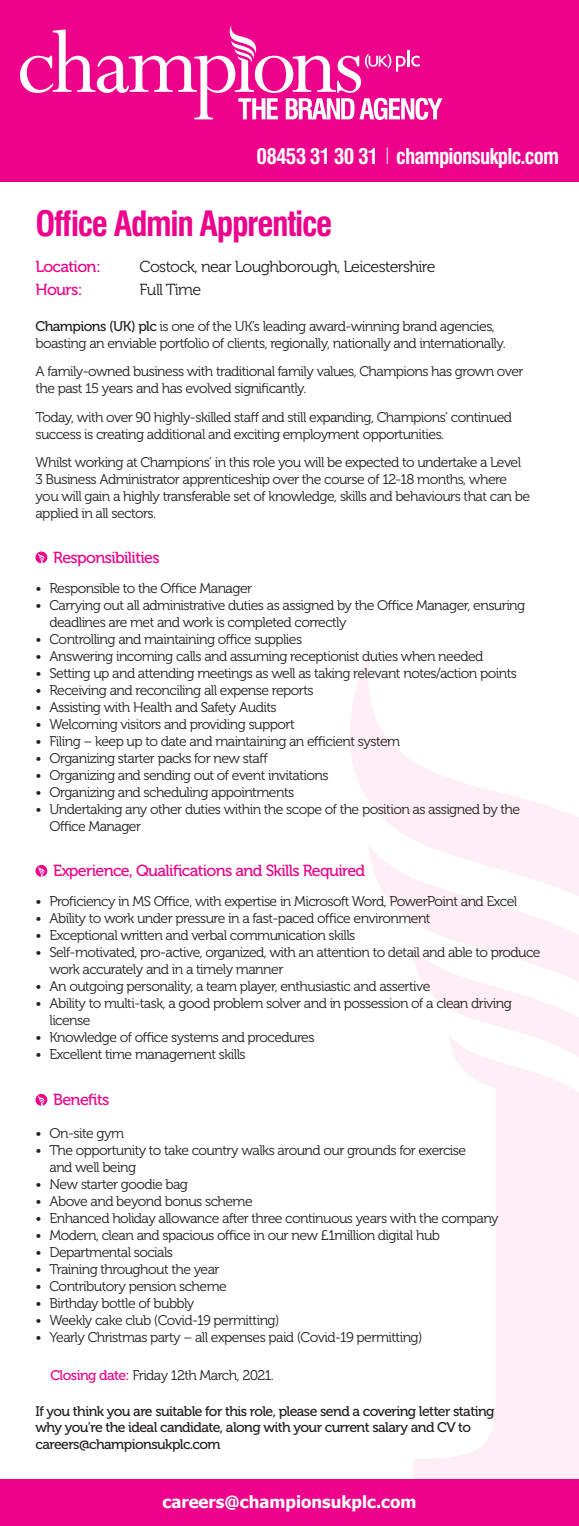
<style>
.page{position:relative;width:579px;height:1526px;background:#fff}
.page>*{position:absolute;margin:0;border:0;box-sizing:border-box;transform-origin:0 0}
.t1{font:700 condensed 34px "Swiss 721 BT";letter-spacing:-.04em;color:#ed028c}
.t2{font:700 condensed 21.2px "Swiss 721 BT";letter-spacing:-.04em;color:#fff}
.t3{font:700 16.8px "Tahoma";color:#fff}
.t4{font:16px "Museo 500";letter-spacing:-.04em;color:#ed028c}
.t5{font:16px "Museo 300";letter-spacing:-.04em;color:#231f20}
.t6{font:14px/17px "Museo 300";letter-spacing:-.04em;color:#231f20}
.t7{font:14px "Museo 500";letter-spacing:-.04em;color:#231f20}
.s1{font-family:"Museo 500"}
.s2{font-family:"Museo 500";color:#ed028c}
</style>
<div class="page">
<svg style="left:350px;top:652px;width:228px;height:194px"></svg>
<svg style="left:369px;top:846px;width:209px;height:100px;fill:#fdeff5"></svg>
<svg style="left:412px;top:946px;width:166px;height:89px"></svg>
<svg style="left:413px;top:1035px;width:165px;height:444px"></svg>
<div style="left:0;top:1479px;width:578px;height:47px;background:#ed028c"></div>
<svg style="left:35px;top:1094px;width:12px;height:12px"></svg>
<svg style="left:38px;top:1095px;width:6px;height:11px"></svg>
<svg style="left:35px;top:551px;width:12px;height:12px"></svg>
<svg style="left:35px;top:865px;width:12px;height:12px"></svg>
<svg style="left:38px;top:553px;width:6px;height:11px"></svg>
<svg style="left:38px;top:866px;width:6px;height:11px"></svg>
<div style="left:0;top:0;width:578px;height:181px;background:#ed028c"></div>
<svg style="left:20px;top:25px;width:422px;height:95px"></svg>
<p class="t2" style="left:256px;top:143px;width:303px">08453 31 30 31 <sup>|</sup> championsukplc.com</p>
<p class="t1" style="left:35px;top:203px;width:298px">Office Admin Apprentice</p>
<p class="t4" style="left:35px;top:258px;width:67px">Location:</p>
<p class="t4" style="left:35px;top:281px;width:48px">Hours:</p>
<p class="t5" style="left:139px;top:258px;width:297px">Costock, near Loughborough, Leicestershire</p>
<p class="t5" style="left:139px;top:281px;width:63px">Full Time</p>
<p class="t6" style="left:35px;top:318px;width:471px"><span class="s1">Champions (UK) plc</span> is one of the UK’s leading award-winning brand agencies, boasting an enviable portfolio of clients, regionally, nationally and internationally.</p>
<p class="t6" style="left:35px;top:363px;width:489px">A family-owned business with traditional family values, Champions has grown over the past 15 years and has evolved significantly.</p>
<p class="t6" style="left:35px;top:409px;width:477px">Today, with over 90 highly-skilled staff and still expanding, Champions’ continued success is creating additional and exciting employment opportunities.</p>
<p class="t6" style="left:35px;top:454px;width:495px">Whilst working at Champions’ in this role you will be expected to undertake a Level 3 Business Administrator apprenticeship over the course of 12-18 months, where you will gain a highly transferable set of knowledge, skills and behaviours that can be applied in all sectors.</p>
<p class="t4" style="left:53px;top:549px;width:108px">Responsibilities</p>
<p class="t6" style="left:35px;top:580px;width:218px">• Responsible to the Office Manager</p>
<p class="t6" style="left:49px;top:597px;width:477px;text-indent:-14px">• Carrying out all administrative duties as assigned by the Office Manager, ensuring deadlines are met and work is completed correctly</p>
<p class="t6" style="left:35px;top:631px;width:268px">• Controlling and maintaining office supplies</p>
<p class="t6" style="left:35px;top:648px;width:449px">• Answering incoming calls and assuming receptionist duties when needed</p>
<p class="t6" style="left:35px;top:665px;width:482px">• Setting up and attending meetings as well as taking relevant notes/action points</p>
<p class="t6" style="left:35px;top:682px;width:279px">• Receiving and reconciling all expense reports</p>
<p class="t6" style="left:35px;top:699px;width:242px">• Assisting with Health and Safety Audits</p>
<p class="t6" style="left:35px;top:716px;width:260px">• Welcoming visitors and providing support</p>
<p class="t6" style="left:35px;top:733px;width:366px">• Filing – keep up to date and maintaining an efficient system</p>
<p class="t6" style="left:35px;top:750px;width:234px">• Organizing starter packs for new staff</p>
<p class="t6" style="left:35px;top:767px;width:294px">• Organizing and sending out of event invitations</p>
<p class="t6" style="left:35px;top:784px;width:260px">• Organizing and scheduling appointments</p>
<p class="t6" style="left:49px;top:801px;width:472px;text-indent:-14px">• Undertaking any other duties within the scope of the position as assigned by the<br>Office Manager</p>
<p class="t4" style="left:53px;top:862px;width:313px">Experience, Qualifications and Skills Required</p>
<p class="t6" style="left:35px;top:893px;width:483px">• Proficiency in MS Office, with expertise in Microsoft Word, PowerPoint and Excel</p>
<p class="t6" style="left:35px;top:910px;width:396px">• Ability to work under pressure in a fast-paced office environment</p>
<p class="t6" style="left:35px;top:927px;width:321px">• Exceptional written and verbal communication skills</p>
<p class="t6" style="left:49px;top:944px;width:492px;text-indent:-14px">• Self-motivated, pro-active, organized, with an attention to detail and able to produce work accurately and in a timely manner</p>
<p class="t6" style="left:35px;top:978px;width:396px">• An outgoing personality, a team player, enthusiastic and assertive</p>
<p class="t6" style="left:49px;top:995px;width:463px;text-indent:-14px">• Ability to multi-task, a good problem solver and in possession of a clean driving license</p>
<p class="t6" style="left:35px;top:1029px;width:280px">• Knowledge of office systems and procedures</p>
<p class="t6" style="left:35px;top:1046px;width:211px">• Excellent time management skills</p>
<p class="t4" style="left:53px;top:1091px;width:58px">Benefits</p>
<p class="t6" style="left:35px;top:1125px;width:90px">• On-site gym</p>
<p class="t6" style="left:35px;top:1142px;width:432px">• The opportunity to take country walks around our grounds for exercise</p>
<p class="t6" style="left:49px;top:1159px;width:88px">and well being</p>
<p class="t6" style="left:35px;top:1176px;width:154px">• New starter goodie bag</p>
<p class="t6" style="left:35px;top:1193px;width:219px">• Above and beyond bonus scheme</p>
<p class="t6" style="left:35px;top:1210px;width:464px">• Enhanced holiday allowance after three continuous years with the company</p>
<p class="t6" style="left:35px;top:1227px;width:406px">• Modern, clean and spacious office in our new £1million digital hub</p>
<p class="t6" style="left:35px;top:1244px;width:139px">• Departmental socials</p>
<p class="t6" style="left:35px;top:1261px;width:185px">• Training throughout the year</p>
<p class="t6" style="left:35px;top:1278px;width:193px">• Contributory pension scheme</p>
<p class="t6" style="left:35px;top:1295px;width:160px">• Birthday bottle of bubbly</p>
<p class="t6" style="left:35px;top:1312px;width:245px">• Weekly cake club (Covid-19 permitting)</p>
<p class="t6" style="left:35px;top:1329px;width:388px">• Yearly Christmas party – all expenses paid (Covid-19 permitting)</p>
<p class="t6" style="left:50px;top:1366px;width:225px"><span class="s2">Closing date:</span> Friday 12th March, 2021.</p>
<p class="t7" style="left:35px;top:1403px;width:460px">If you think you are suitable for this role, please send a covering letter stating</p>
<p class="t7" style="left:35px;top:1420px;width:437px">why you’re the ideal candidate, along with your current salary and CV to</p>
<p class="t7" style="left:35px;top:1436px;width:187px">careers@championsukplc.com</p>
<p class="t3" style="left:162px;top:1490px;width:255px">careers@championsukplc.com</p>
</div>
